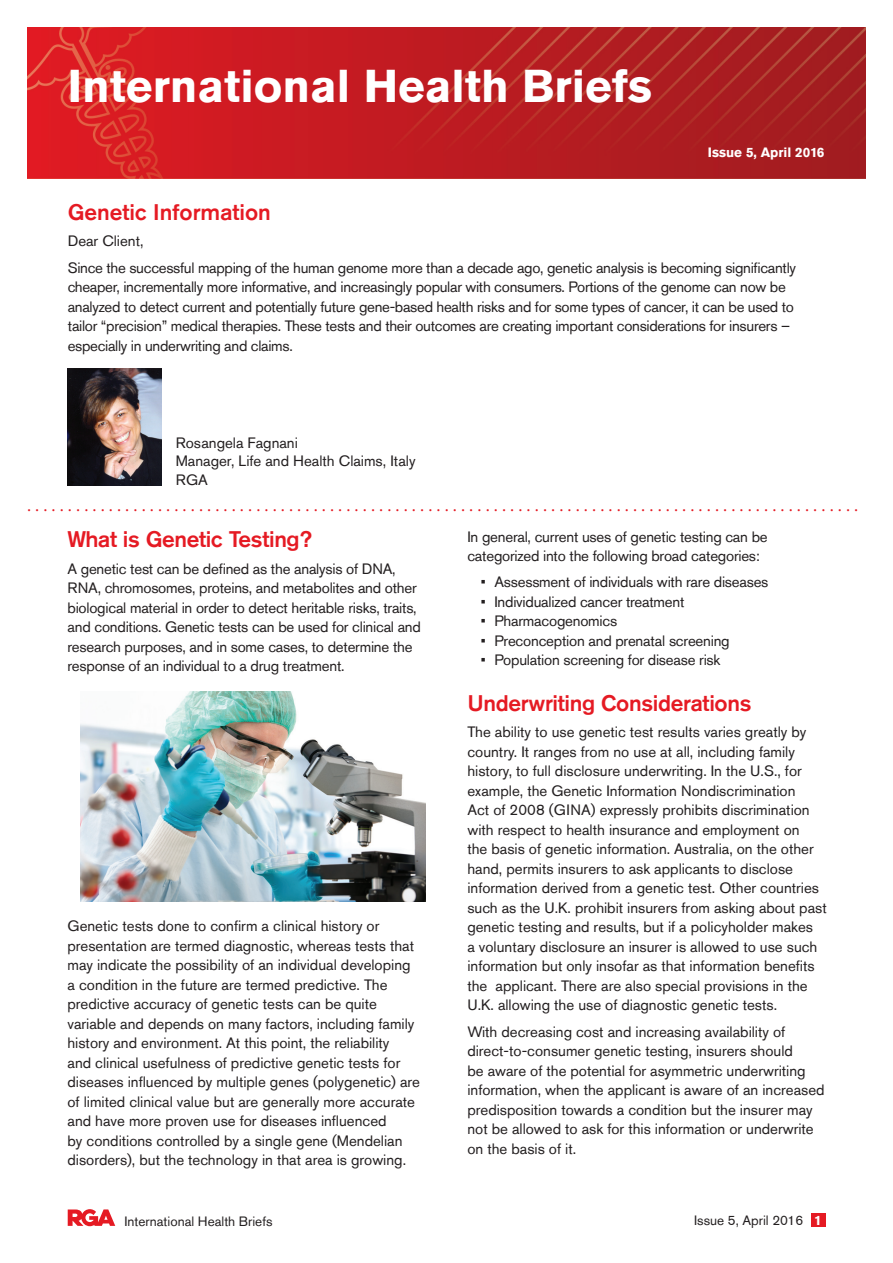
<style>
.page{position:relative;width:893px;height:1263px;background:#fff}
.page>*{position:absolute;margin:0;border:0;box-sizing:border-box;transform-origin:0 0}
.t1{font:700 45.9px "Akzidenz Grotesk Std";color:#fff}
.t2{font:500 22.5px "Akzidenz Grotesk Std";letter-spacing:-.015em;color:#e51a23}
.t3{font:18px "Minion Pro";color:#e51a23}
.t4{font:15px/19.5px "Akzidenz Grotesk Std";color:#231f20}
.t5{font:15px/19.5px "Akzidenz Grotesk Std";letter-spacing:-.02em;color:#231f20}
.t6{font:13.5px "Akzidenz Grotesk Std";color:#231f20}
.t7{font:700 13.5px "Akzidenz Grotesk Std";color:#fff}
.s1{font-weight:700;color:#fff}
</style>
<div class="page">
<div style="left:811px;top:1213px;width:14px;height:14px;background:#e51a23"></div>
<svg style="left:68px;top:1209px;width:47px;height:17px"></svg>
<img style="left:27px;top:27px;width:839px;height:152px">
<img style="left:80px;top:692px;width:345px;height:209px">
<img style="left:68px;top:368px;width:93px;height:118px">
<h1 class="t1" style="left:68px;top:59px;width:586px">International Health Briefs</h1>
<p class="t7" style="left:708px;top:145px;width:118px">Issue 5, April 2016</p>
<h2 class="t2" style="left:68px;top:198px;width:205px">Genetic Information</h2>
<p class="t5" style="left:68px;top:227px;width:730px;line-height:27px">Dear Client,<br>Since the successful mapping of the human genome more than a decade ago, genetic analysis is becoming significantly</p>
<p class="t5" style="left:68px;top:277px;width:728px">cheaper, incrementally more informative, and increasingly popular with consumers. Portions of the genome can now be analyzed to detect current and potentially future gene-based health risks and for some types of cancer, it can be used to tailor “precision” medical therapies. These tests and their outcomes are creating important considerations for insurers – especially in underwriting and claims.</p>
<p class="t4" style="left:176px;top:433px;width:241px;line-height:18px">Rosangela Fagnani<br>Manager, Life and Health Claims, Italy</p>
<p class="t4" style="left:176px;top:470px;width:34px">RGA</p>
<p class="t3" style="left:27px;top:493px;width:833px">. . . . . . . . . . . . . . . . . . . . . . . . . . . . . . . . . . . . . . . . . . . . . . . . . . . . . . . . . . . . . . . . . . . . . . . . . . . . . . . . . . . . . . . . . . . . . . . . . . . . . .</p>
<h2 class="t2" style="left:68px;top:526px;width:246px">What is Genetic Testing?</h2>
<p class="t4" style="left:68px;top:558px;width:355px">A genetic test can be defined as the analysis of DNA, RNA, chromosomes, proteins, and metabolites and other biological material in order to detect heritable risks, traits, and conditions. Genetic tests can be used for clinical and research purposes, and in some cases, to determine the response of an individual to a drug treatment.</p>
<p class="t4" style="left:68px;top:916px;width:354px">Genetic tests done to confirm a clinical history or presentation are termed diagnostic, whereas tests that may indicate the possibility of an individual developing a condition in the future are termed predictive. The predictive accuracy of genetic tests can be quite variable and depends on many factors, including family history and environment. At this point, the reliability<br>and clinical usefulness of predictive genetic tests for diseases influenced by multiple genes (polygenetic) are of limited clinical value but are generally more accurate and have more proven use for diseases influenced<br>by conditions controlled by a single gene (Mendelian disorders), but the technology in that area is growing.</p>
<p class="t4" style="left:467px;top:526px;width:302px">In general, current uses of genetic testing can be categorized into the following broad categories:</p>
<p class="t4" style="left:481px;top:572px;width:289px">• Assessment of individuals with rare diseases</p>
<p class="t4" style="left:481px;top:592px;width:205px">• Individualized cancer treatment</p>
<p class="t4" style="left:481px;top:611px;width:138px">• Pharmacogenomics</p>
<p class="t4" style="left:481px;top:631px;width:250px">• Preconception and prenatal screening</p>
<p class="t4" style="left:481px;top:650px;width:241px">• Population screening for disease risk</p>
<h2 class="t2" style="left:467px;top:689px;width:286px">Underwriting Considerations</h2>
<p class="t4" style="left:467px;top:722px;width:361px">The ability to use genetic test results varies greatly by country. It ranges from no use at all, including family history, to full disclosure underwriting. In the U.S., for example, the Genetic Information Nondiscrimination<br>Act of 2008 (GINA) expressly prohibits discrimination with respect to health insurance and employment on<br>the basis of genetic information. Australia, on the other hand, permits insurers to ask applicants to disclose information derived from a genetic test. Other countries such as the U.K. prohibit insurers from asking about past genetic testing and results, but if a policyholder makes<br>a voluntary disclosure an insurer is allowed to use such information but only insofar as that information benefits the applicant. There are also special provisions in the U.K. allowing the use of diagnostic genetic tests.</p>
<p class="t4" style="left:467px;top:1021px;width:359px">With decreasing cost and increasing availability of direct-to-consumer genetic testing, insurers should<br>be aware of the potential for asymmetric underwriting information, when the applicant is aware of an increased predisposition towards a condition but the insurer may not be allowed to ask for this information or underwrite on the basis of it.</p>
<p class="t6" style="left:124px;top:1213px;width:149px">International Health Briefs</p>
<p class="t6" style="left:694px;top:1212px;width:129px">Issue 5, April 2016 <span class="s1">1</span></p>
</div>
